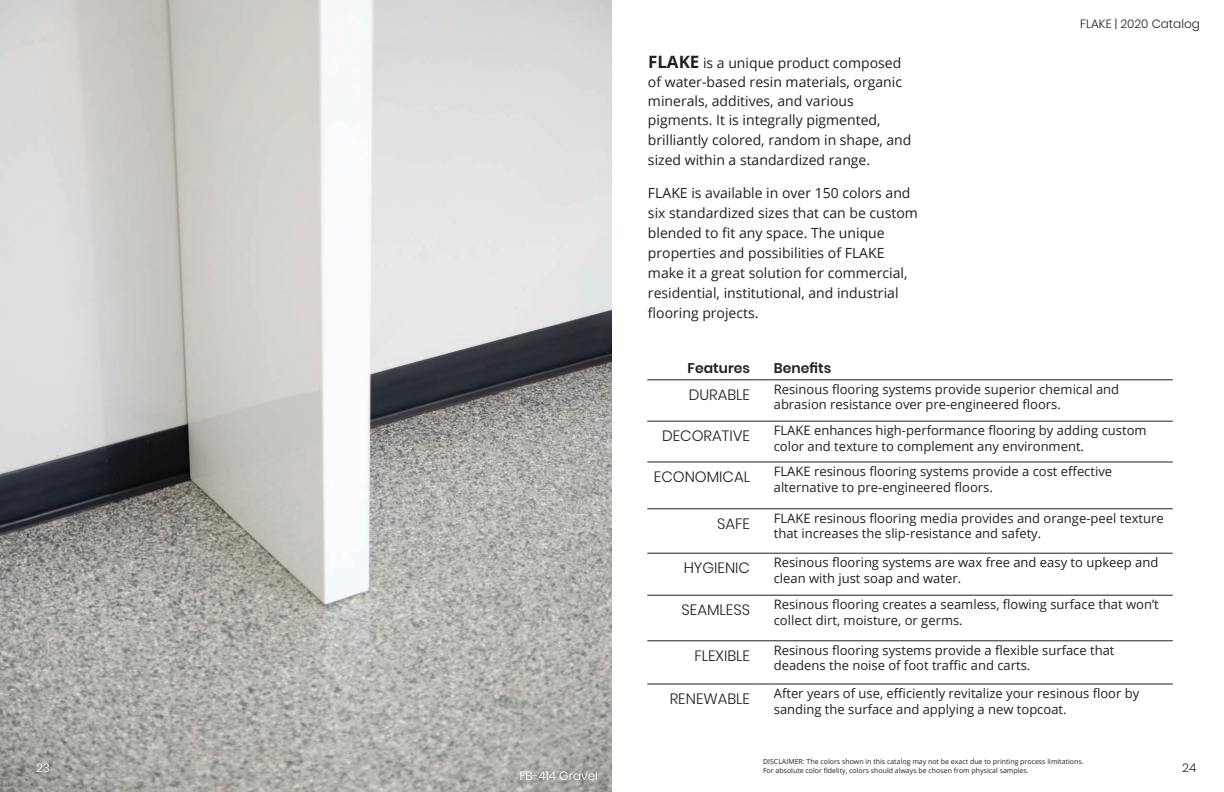
<style>
.page{position:relative;width:1224px;height:792px;background:#fff}
.page>*{position:absolute;margin:0;border:0;box-sizing:border-box;transform-origin:0 0}
.t1{font:300 15px "Poppins";color:#231f20}
.t2{font:14px/20px "Open Sans";color:#231f20}
.t3{font:600 14px "Poppins";color:#231f20}
.t4{font:13px/15.6px "Open Sans";color:#231f20}
.t5{font:300 12px "Poppins";color:#231f20}
.t6{font:300 12px "Poppins";color:#fff}
.t7{font:300 12px "Poppins";color:#242021}
.t8{font:7px/8.4px "Open Sans";color:#231f20}
.s1{font-weight:700;font-size:17px}
</style>
<div class="page">
<img style="left:0;top:0;width:612px;height:792px">
<hr style="left:647px;top:380px;width:107px;height:1px;background:#231f20">
<svg style="left:754px;top:380px;width:16px;height:1px"></svg>
<hr style="left:770px;top:380px;width:403px;height:1px;background:#231f20">
<hr style="left:647px;top:421px;width:107px;height:1px;background:#231f20">
<svg style="left:754px;top:421px;width:16px;height:1px"></svg>
<hr style="left:770px;top:421px;width:403px;height:1px;background:#231f20">
<hr style="left:647px;top:462px;width:107px;height:1px;background:#231f20">
<svg style="left:754px;top:462px;width:16px;height:1px"></svg>
<hr style="left:770px;top:462px;width:403px;height:1px;background:#231f20">
<hr style="left:647px;top:509px;width:107px;height:1px;background:#231f20">
<svg style="left:754px;top:509px;width:16px;height:1px"></svg>
<hr style="left:770px;top:509px;width:403px;height:1px;background:#231f20">
<hr style="left:647px;top:553px;width:107px;height:1px;background:#231f20">
<svg style="left:754px;top:553px;width:16px;height:1px"></svg>
<hr style="left:770px;top:553px;width:403px;height:1px;background:#231f20">
<hr style="left:647px;top:595px;width:107px;height:1px;background:#231f20">
<svg style="left:754px;top:595px;width:16px;height:1px"></svg>
<hr style="left:770px;top:595px;width:403px;height:1px;background:#231f20">
<hr style="left:647px;top:641px;width:107px;height:1px;background:#231f20">
<svg style="left:754px;top:641px;width:16px;height:1px"></svg>
<hr style="left:770px;top:641px;width:403px;height:1px;background:#231f20">
<hr style="left:647px;top:684px;width:107px;height:1px;background:#231f20">
<svg style="left:754px;top:684px;width:16px;height:1px"></svg>
<hr style="left:770px;top:684px;width:403px;height:1px;background:#231f20">
<p class="t2" style="left:648px;top:52px;width:265px;line-height:19.4px"><span class="s1">FLAKE</span> is a unique product composed of water-based resin materials, organic minerals, additives, and various pigments. It is integrally pigmented, brilliantly colored, random in shape, and sized within a standardized range.</p>
<p class="t2" style="left:648px;top:182px;width:271px">FLAKE is available in over 150 colors and six standardized sizes that can be custom blended to fit any space. The unique properties and possibilities of FLAKE make it a great solution for commercial, residential, institutional, and industrial flooring projects.</p>
<p class="t5" style="left:1080px;top:17px;width:121px">FLAKE | 2020 Catalog</p>
<p class="t3" style="left:688px;top:360px;width:64px">Features</p>
<p class="t3" style="left:774px;top:360px;width:59px">Benefits</p>
<p class="t1" style="left:689px;top:386px;width:63px">DURABLE</p>
<p class="t4" style="left:774px;top:381px;width:347px">Resinous flooring systems provide superior chemical and abrasion resistance over pre-engineered floors.</p>
<p class="t1" style="left:662px;top:427px;width:89px">DECORATIVE</p>
<p class="t4" style="left:774px;top:422px;width:374px">FLAKE enhances high-performance flooring by adding custom color and texture to complement any environment.</p>
<p class="t1" style="left:654px;top:468px;width:98px">ECONOMICAL</p>
<p class="t4" style="left:774px;top:463px;width:340px">FLAKE resinous flooring systems provide a cost effective alternative to pre-engineered floors.</p>
<p class="t1" style="left:717px;top:515px;width:34px">SAFE</p>
<p class="t4" style="left:774px;top:510px;width:391px">FLAKE resinous flooring media provides and orange-peel texture that increases the slip-resistance and safety.</p>
<p class="t1" style="left:684px;top:559px;width:68px">HYGIENIC</p>
<p class="t4" style="left:774px;top:554px;width:386px">Resinous flooring systems are wax free and easy to upkeep and clean with just soap and water.</p>
<p class="t1" style="left:682px;top:601px;width:70px">SEAMLESS</p>
<p class="t4" style="left:774px;top:596px;width:387px">Resinous flooring creates a seamless, flowing surface that won’t collect dirt, moisture, or germs.</p>
<p class="t1" style="left:694px;top:647px;width:57px">FLEXIBLE</p>
<p class="t4" style="left:774px;top:642px;width:342px">Resinous flooring systems provide a flexible surface that deadens the noise of foot traffic and carts.</p>
<p class="t1" style="left:670px;top:690px;width:82px">RENEWABLE</p>
<p class="t4" style="left:774px;top:685px;width:367px">After years of use, efficiently revitalize your resinous floor by sanding the surface and applying a new topcoat.</p>
<p class="t8" style="left:763px;top:757px;width:322px">DISCLAIMER: The colors shown in this catalog may not be exact due to printing process limitations.<br>For absolute color fidelity, colors should always be chosen from physical samples.</p>
<p class="t6" style="left:36px;top:761px;width:15px">23</p>
<p class="t7" style="left:1182px;top:760px;width:16px">24</p>
<p class="t6" style="left:520px;top:769px;width:80px">FB-414 Gravel</p>
</div>
